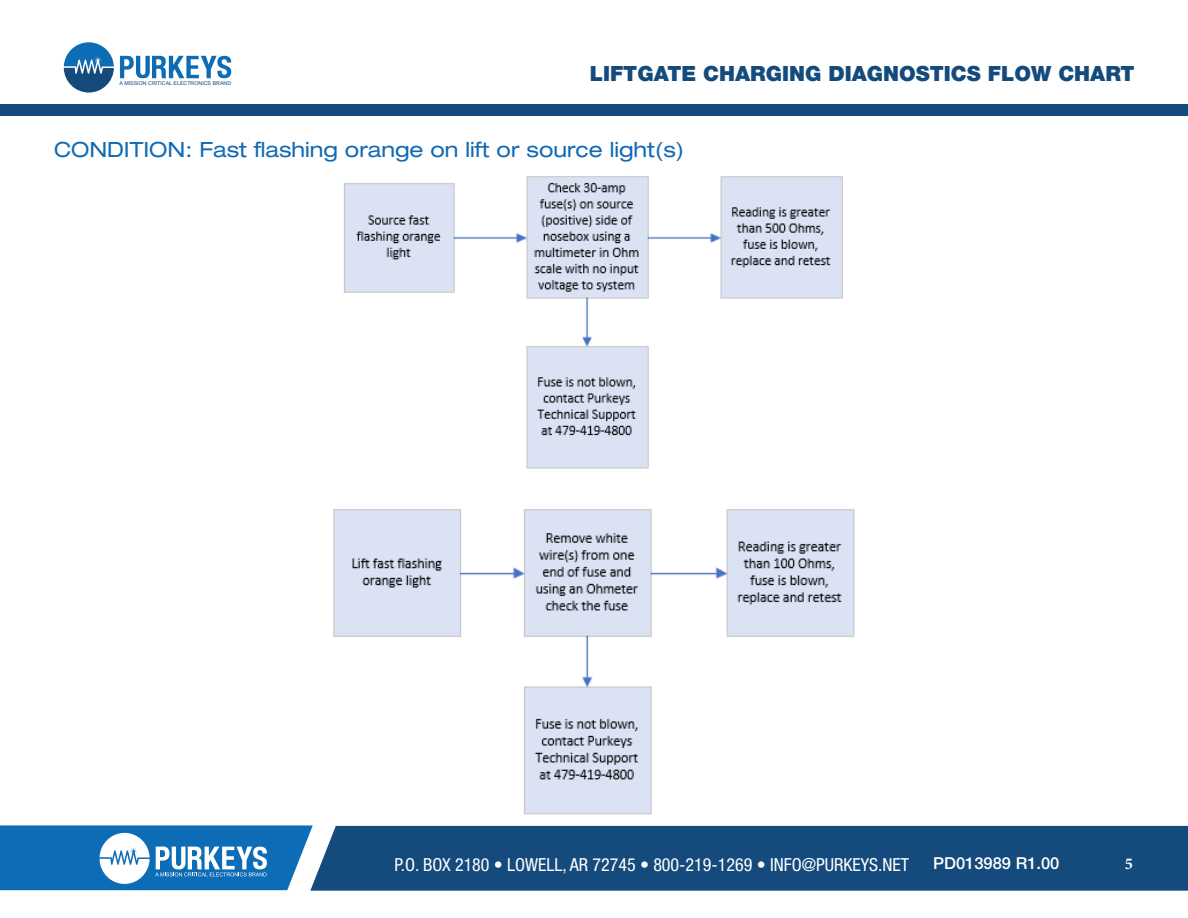
<style>
.page{position:relative;width:1188px;height:918px;background:#fff}
.page>*{position:absolute;margin:0;border:0;box-sizing:border-box;transform-origin:0 0}
.Main_Section_Heading{font:expanded 21px "Helvetica Neue LT Std";color:#116ab5}
.t1{font:900 21px "Helvetica Neue LT Std";color:#144a7c}
.t2{font:condensed 18px "Helvetica Neue LT Std";color:#fff}
.t3{font:500 16.5px "Helvetica Neue LT Std";color:#fff}
.t4{font:700 16.5px "Minion Pro";color:#fff}
.t5{font:5.25px "Arial";color:#144a7c}
</style>
<div class="page">
<div style="left:310px;top:826px;width:878px;height:65px;background:#144a7c"></div>
<svg style="left:0;top:825px;width:313px;height:65px"></svg>
<div style="left:0;top:104px;width:1188px;height:12px;background:#144a7c"></div>
<svg style="left:120px;top:56px;width:111px;height:22px"></svg>
<svg style="left:64px;top:42px;width:50px;height:51px"></svg>
<img style="left:344px;top:176px;width:499px;height:293px">
<img style="left:333px;top:509px;width:522px;height:306px">
<p class="t5" style="left:120px;top:80px;width:113px">A MISSION CRITICAL ELECTRONICS BRAND</p>
<p class="t1" style="left:590px;top:61px;width:546px">LIFTGATE CHARGING DIAGNOSTICS FLOW CHART</p>
<p class="Main_Section_Heading" style="left:54px;top:137px;width:632px">CONDITION: Fast flashing orange on lift or source light(s)</p>
<p class="t2" style="left:394px;top:854px;width:516px">P.O. BOX 2180 • LOWELL, AR 72745 • 800-219-1269 • INFO@PURKEYS.NET</p>
<p class="t3" style="left:933px;top:853px;width:128px">PD013989 R1.00</p>
<p class="t4" style="left:1125px;top:852px;width:10px">5</p>
</div>
